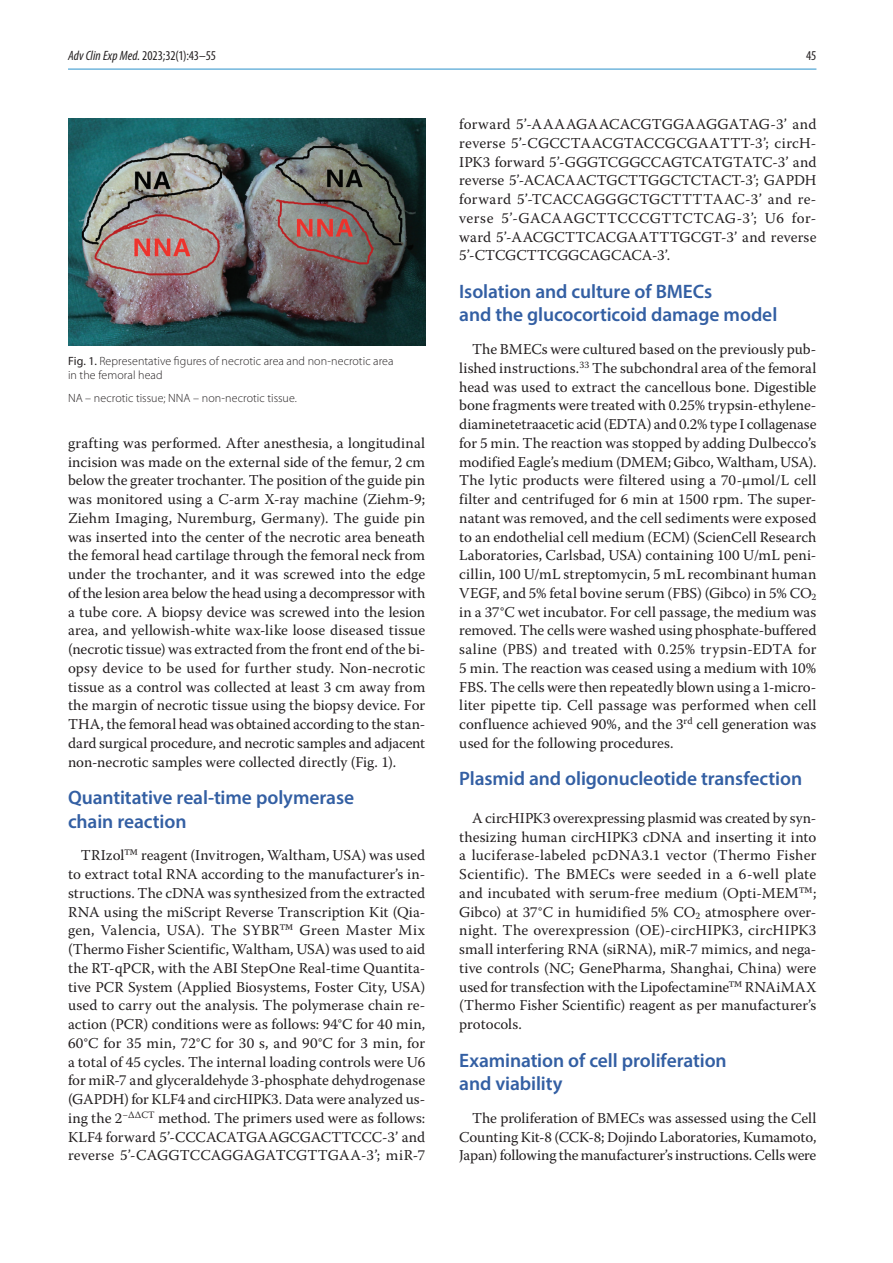
<style>
.page{position:relative;width:893px;height:1263px;background:#fff}
.page>*{position:absolute;margin:0;border:0;box-sizing:border-box;transform-origin:0 0}
.naglowek_2_st{font:600 19.5px/23.4px "Myriad Pro";letter-spacing:-.005em;color:#335fa3}
.tekst_glowny{font:15px/18.8px "Warnock Pro";color:#231f20;text-align:justify}
.t1{font:condensed 13.5px "Myriad Pro";letter-spacing:-.01em;color:#231f20}
.tytul_ryciny{font:300 12px/14.4px "Myriad Pro";letter-spacing:.005em;color:#231f20}
.podpis_ryciny{font:300 12px "Myriad Pro";letter-spacing:.005em;color:#231f20}
.s1{font-style:italic}
.s2{font-weight:400}
.s3{font-family:"Adobe Caslon Pro"}
</style>
<div class="page">
<hr style="left:68px;top:68px;width:748px;height:2px;background:#71b6dd">
<img style="left:68px;top:118px;width:357px;height:227px">
<p class="t1" style="left:68px;top:47px;width:149px"><span class="s1">Adv Clin Exp Med</span>. 2023;32(1):43–55</p>
<p class="t1" style="left:806px;top:47px;width:12px">45</p>
<p class="tytul_ryciny" style="left:68px;top:354px;width:327px"><span class="s2">Fig. 1.</span> Representative figures of necrotic area and non-necrotic area in the femoral head</p>
<p class="podpis_ryciny" style="left:68px;top:391px;width:230px">NA – necrotic tissue; NNA – non-necrotic tissue.</p>
<p class="tekst_glowny" style="left:68px;top:433px;width:359px">grafting was performed. After anesthesia, a longitudinal incision was made on the external side of the femur, 2 cm below the greater trochanter. The position of the guide pin was monitored using a C-arm X-ray machine (Ziehm-9; Ziehm Imaging, Nuremburg, Germany). The guide pin was inserted into the center of the necrotic area beneath the femoral head cartilage through the femoral neck from under the trochanter, and it was screwed into the edge of the lesion area below the head using a decompressor with a tube core. A biopsy device was screwed into the lesion area, and yellowish-white wax-like loose diseased tissue (necrotic tissue) was extracted from the front end of the bi&shy;opsy device to be used for further study. Non-necrotic tissue as a control was collected at least 3 cm away from the margin of necrotic tissue using the biopsy device. For THA, the femoral head was obtained according to the stan&shy;dard surgical procedure, and necrotic samples and adjacent non-necrotic samples were collected directly (Fig. 1).</p>
<h3 class="naglowek_2_st" style="left:68px;top:785px;width:288px">Quantitative real-time polymerase chain reaction</h3>
<p class="tekst_glowny" style="left:68px;top:846px;width:359px;text-indent:13px">TRIzol<span class="s3">™</span> reagent (Invitrogen, Waltham, USA) was used to extract total RNA according to the manufacturer’s in&shy;structions. The cDNA was synthesized from the extracted RNA using the miScript Reverse Transcription Kit (Qia&shy;gen, Valencia, USA). The SYBR<span class="s3">™</span> Green Master Mix (Thermo Fisher Scientific, Waltham, USA) was used to aid the RT-qPCR, with the ABI StepOne Real-time Quantita&shy;tive PCR System (Applied Biosystems, Foster City, USA) used to carry out the analysis. The polymerase chain re&shy;action (PCR) conditions were as follows: 94°C for 40 min, 60°C for 35 min, 72°C for 30 s, and 90°C for 3 min, for a total of 45 cycles. The internal loading controls were U6 for miR-7 and glyceraldehyde 3-phosphate dehydrogenase (GAPDH) for KLF4 and circHIPK3. Data were analyzed us&shy;ing the 2<sup>−ΔΔCT</sup> method. The primers used were as follows:<br>KLF4 forward 5’-CCCACATGAAGCGACTTCCC-3’ and reverse 5’-CAGGTCCAGGAGATCGTTGAA-3’; miR-7</p>
<p class="tekst_glowny" style="left:459px;top:114px;width:359px">forward 5’-AAAAGAACACGTGGAAGGATAG-3’ and reverse 5’-CGCCTAACGTACCGCGAATTT-3’; circH-IPK3 forward 5’-GGGTCGGCCAGTCATGTATC-3’ and reverse 5’-ACACAACTGCTTGGCTCTACT-3’; GAPDH forward 5’-TCACCAGGGCTGCTTTTAAC-3’ and re&shy;verse 5’-GACAAGCTTCCCGTTCTCAG-3’; U6 for&shy;ward 5’-AACGCTTCACGAATTTGCGT-3’ and reverse 5’-CTCGCTTCGGCAGCACA-3’.</p>
<h3 class="naglowek_2_st" style="left:459px;top:279px;width:320px">Isolation and culture of BMECs<br>and the glucocorticoid damage model</h3>
<p class="tekst_glowny" style="left:459px;top:339px;width:359px;text-indent:13px">The BMECs were cultured based on the previously pub&shy;lished instructions.<sup>33</sup> The subchondral area of the femoral head was used to extract the cancellous bone. Digestible bone fragments were treated with 0.25% trypsin-ethylene&shy;diaminetetraacetic acid (EDTA) and 0.2% type I collagenase for 5 min. The reaction was stopped by adding Dulbecco’s modified Eagle’s medium (DMEM; Gibco, Waltham, USA).<br>The lytic products were filtered using a 70-μmol/L cell filter and centrifuged for 6 min at 1500 rpm. The super&shy;natant was removed, and the cell sediments were exposed to an endothelial cell medium (ECM) (ScienCell Research Laboratories, Carlsbad, USA) containing 100 U/mL peni&shy;cillin, 100 U/mL streptomycin, 5 mL recombinant human VEGF, and 5% fetal bovine serum (FBS) (Gibco) in 5% CO<sub>2 </sub>in a 37°C wet incubator. For cell passage, the medium was removed. The cells were washed using phosphate-buffered saline (PBS) and treated with 0.25% trypsin-EDTA for 5 min. The reaction was ceased using a medium with 10% FBS. The cells were then repeatedly blown using a 1-micro&shy;liter pipette tip. Cell passage was performed when cell confluence achieved 90%, and the 3<sup>rd</sup> cell generation was used for the following procedures.</p>
<h3 class="naglowek_2_st" style="left:459px;top:767px;width:344px">Plasmid and oligonucleotide transfection</h3>
<p class="tekst_glowny" style="left:459px;top:808px;width:359px;text-indent:13px">A circHIPK3 overexpressing plasmid was created by syn&shy;thesizing human circHIPK3 cDNA and inserting it into a luciferase-labeled pcDNA3.1 vector (Thermo Fisher Scientific). The BMECs were seeded in a 6-well plate and incubated with serum-free medium (Opti-MEM<span class="s3">™</span>; Gibco) at 37°C in humidified 5% CO<sub>2</sub> atmosphere over&shy;night. The overexpression (OE)-circHIPK3, circHIPK3 small interfering RNA (siRNA), miR-7 mimics, and nega&shy;tive controls (NC; GenePharma, Shanghai, China) were used for transfection with the Lipofectamine<span class="s3">™</span> RNAiMAX (Thermo Fisher Scientific) reagent as per manufacturer’s protocols.</p>
<h3 class="naglowek_2_st" style="left:459px;top:1048px;width:269px">Examination of cell proliferation and viability</h3>
<p class="tekst_glowny" style="left:459px;top:1108px;width:359px;text-indent:13px">The proliferation of BMECs was assessed using the Cell Counting Kit-8 (CCK-8; Dojindo Laboratories, Kumamoto, Japan) following the manufacturer’s instructions. Cells were</p>
</div>
